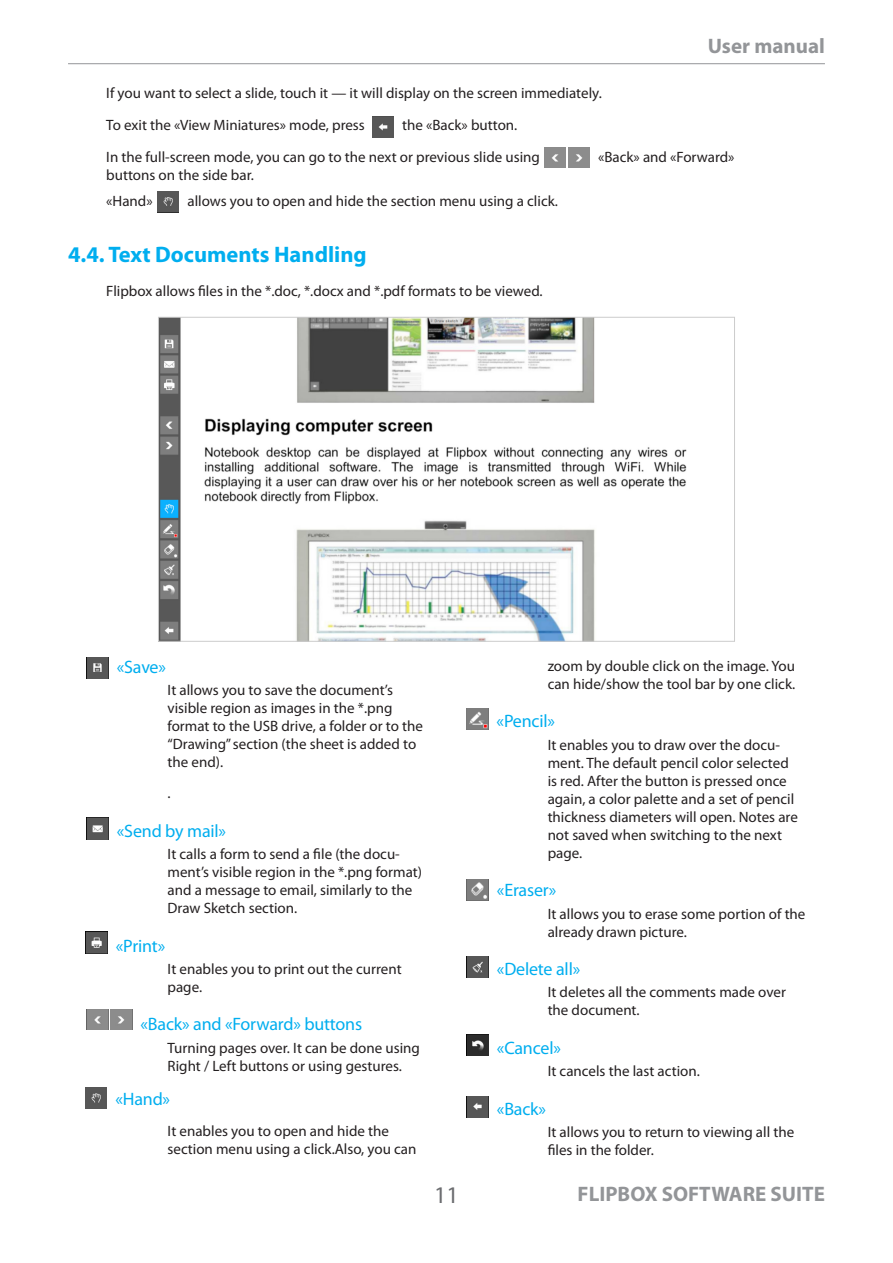
<style>
.page{position:relative;width:893px;height:1263px;background:#fff}
.page>*{position:absolute;margin:0;border:0;box-sizing:border-box;transform-origin:0 0}
.t1{font:24px "Myriad Pro";color:#6c6d70}
.Заголовок_1_1{font:700 22.5px "Myriad Pro";color:#00aeef}
.t2{font:700 21px "Myriad Pro";color:#939598}
.knopka{font:18px "Myriad Pro";letter-spacing:-.01em;color:#00aeef}
.knopka_text{font:18px "Myriad Pro";color:#00aeef}
.knopka_text-2{font:15px/18px "Myriad Pro";color:#231f20}
.Обычный_текст_без_ну{font:15px "Myriad Pro";color:#231f20}
</style>
<div class="page">
<hr style="left:68px;top:63px;width:757px;height:1px;background:#939598">
<img style="left:372px;top:117px;width:22px;height:21px">
<img style="left:544px;top:147px;width:22px;height:21px">
<img style="left:568px;top:147px;width:22px;height:21px">
<img style="left:87px;top:657px;width:21px;height:21px">
<img style="left:87px;top:818px;width:21px;height:21px">
<img style="left:86px;top:932px;width:21px;height:21px">
<img style="left:85px;top:1087px;width:22px;height:21px">
<img style="left:467px;top:956px;width:21px;height:21px">
<img style="left:467px;top:1034px;width:21px;height:21px">
<img style="left:467px;top:1096px;width:21px;height:21px">
<img style="left:157px;top:191px;width:22px;height:21px">
<img style="left:87px;top:1009px;width:21px;height:21px">
<img style="left:110px;top:1009px;width:22px;height:21px">
<img style="left:160px;top:319px;width:527px;height:320px">
<img style="left:466px;top:708px;width:22px;height:21px">
<img style="left:467px;top:879px;width:21px;height:21px">
<p class="t2" style="left:708px;top:32px;width:119px">User manual</p>
<p class="Обычный_текст_без_ну" style="left:106px;top:83px;width:497px">If you want to select a slide, touch it — it will display on the screen immediately.</p>
<p class="Обычный_текст_без_ну" style="left:106px;top:116px;width:260px">To exit the «View Miniatures» mode, press</p>
<p class="Обычный_текст_без_ну" style="left:402px;top:116px;width:117px">the «Back» button.</p>
<p class="Обычный_текст_без_ну" style="left:106px;top:148px;width:435px">In the full-screen mode, you can go to the next or previous slide using</p>
<p class="Обычный_текст_без_ну" style="left:598px;top:148px;width:138px">«Back» and «Forward»</p>
<p class="Обычный_текст_без_ну" style="left:106px;top:166px;width:149px">buttons on the side bar.</p>
<p class="Обычный_текст_без_ну" style="left:106px;top:192px;width:48px">«Hand»</p>
<p class="Обычный_текст_без_ну" style="left:187px;top:192px;width:372px">allows you to open and hide the section menu using a click.</p>
<p class="Заголовок_1_1" style="left:68px;top:240px;width:300px">4.4. Text Documents Handling</p>
<p class="Обычный_текст_без_ну" style="left:106px;top:282px;width:438px">Flipbox allows files in the *.doc, *.docx and *.pdf formats to be viewed.</p>
<p class="knopka" style="left:117px;top:656px;width:51px">«Save»</p>
<p class="knopka_text-2" style="left:168px;top:681px;width:257px">It allows you to save the document’s visible region as images in the *.png format to the USB drive, a folder or to the “Drawing” section (the sheet is added to the end).</p>
<p class="knopka_text-2" style="left:168px;top:784px;width:5px">.</p>
<p class="knopka" style="left:117px;top:819px;width:111px">«Send by mail»</p>
<p class="knopka_text-2" style="left:168px;top:845px;width:256px">It calls a form to send a file (the docu&shy;ment’s visible region in the *.png format) and a message to email, similarly to the Draw Sketch section.</p>
<p class="knopka" style="left:116px;top:934px;width:51px">«Print»</p>
<p class="knopka_text-2" style="left:168px;top:959px;width:236px">It enables you to print out the current page.</p>
<p class="knopka" style="left:141px;top:1013px;width:223px">«Back» and «Forward» buttons</p>
<p class="knopka_text-2" style="left:168px;top:1038px;width:254px">Turning pages over. It can be done using<br>Right / Left buttons or using gestures.</p>
<p class="knopka_text" style="left:115px;top:1088px;width:56px">«Hand»</p>
<p class="knopka_text-2" style="left:168px;top:1121px;width:250px">It enables you to open and hide the section menu using a click.Also, you can</p>
<p class="knopka_text-2" style="left:548px;top:656px;width:249px">zoom by double click on the image. You can hide/show the tool bar by one click.</p>
<p class="knopka" style="left:497px;top:710px;width:60px">«Pencil»</p>
<p class="knopka_text-2" style="left:548px;top:735px;width:252px">It enables you to draw over the docu&shy;ment. The default pencil color selected is red. After the button is pressed once again, a color palette and a set of pencil thickness diameters will open. Notes are not saved when switching to the next page.</p>
<p class="knopka" style="left:497px;top:879px;width:61px">«Eraser»</p>
<p class="knopka_text-2" style="left:548px;top:904px;width:259px">It allows you to erase some portion of the already drawn picture.</p>
<p class="knopka" style="left:497px;top:958px;width:85px">«Delete all»</p>
<p class="knopka_text-2" style="left:548px;top:983px;width:240px">It deletes all the comments made over the document.</p>
<p class="knopka" style="left:497px;top:1037px;width:66px">«Cancel»</p>
<p class="knopka_text-2" style="left:548px;top:1062px;width:154px">It cancels the last action.</p>
<p class="knopka" style="left:497px;top:1098px;width:51px">«Back»</p>
<p class="knopka_text-2" style="left:548px;top:1123px;width:248px">It allows you to return to viewing all the files in the folder.</p>
<p class="t1" style="left:434px;top:1180px;width:26px">11</p>
<p class="t2" style="left:578px;top:1180px;width:249px">FLIPBOX SOFTWARE SUITE</p>
</div>
